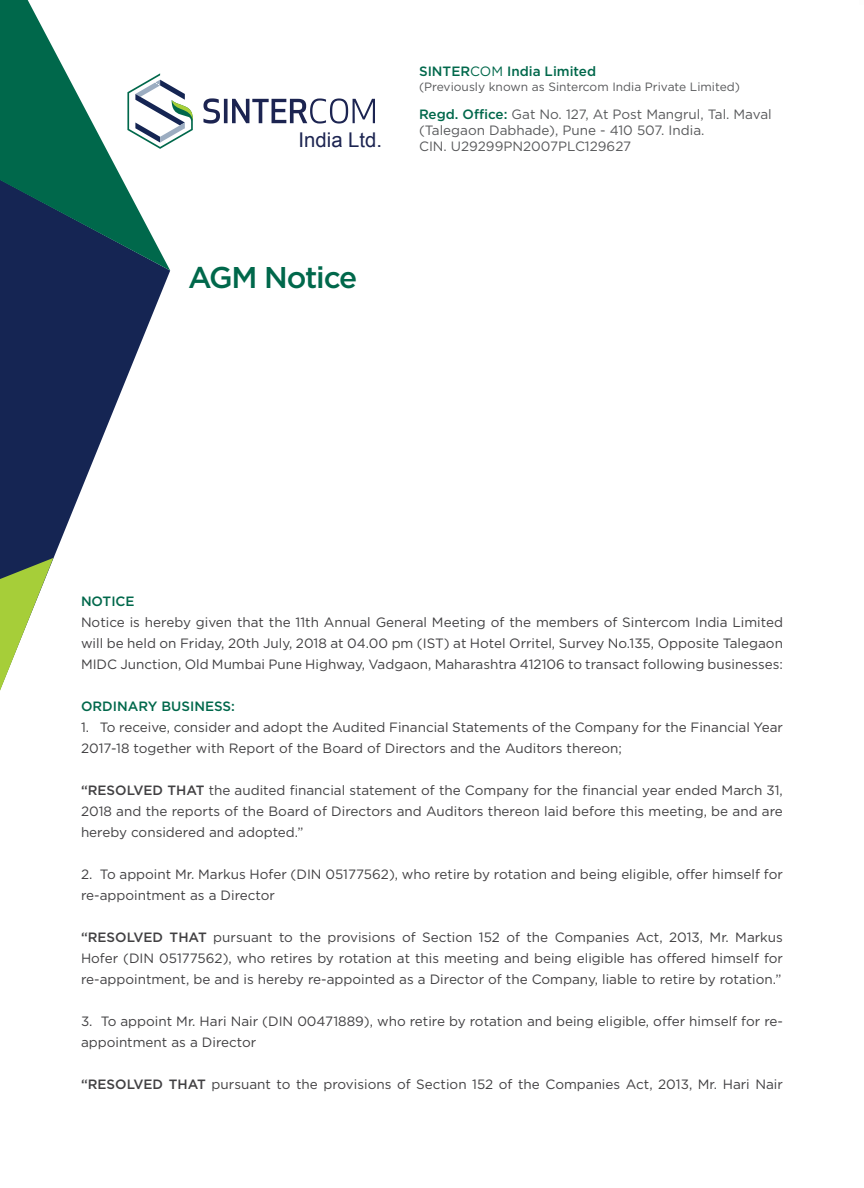
<style>
.page{position:relative;width:864px;height:1188px;background:#fff}
.page>*{position:absolute;margin:0;border:0;box-sizing:border-box;transform-origin:0 0}
.t1{font:500 30px "Gotham";letter-spacing:-.04em;color:#00684b}
.t2{font:20.25px "Arial";color:#1c2451}
.t3{font:13.5px/21px "Gotham";color:#414042;text-align:justify}
.t4{font:13.5px/15.8px "Gotham";color:#58595b}
.t5{font:500 13.5px "Gotham";color:#00684b}
.t6{font:12px "Gotham";color:#58595b}
.s1{font-weight:400}
.s2{font-weight:500;color:#00684b}
.s3{font-weight:500}
</style>
<div class="page">
<svg style="left:0;top:271px;width:170px;height:288px;fill:#152553"></svg>
<svg style="left:0;top:0;width:170px;height:271px"></svg>
<svg style="left:0;top:558px;width:53px;height:133px"></svg>
<svg style="left:127px;top:73px;width:66px;height:76px"></svg>
<svg style="left:203px;top:98px;width:172px;height:26px"></svg>
<h2 class="t2" style="left:299px;top:127px;width:85px">India Ltd.</h2>
<p class="t5" style="left:419px;top:62px;width:179px">SINTER<span class="s1">COM</span> India Limited</p>
<p class="t6" style="left:419px;top:79px;width:323px">(Previously known as Sintercom India Private Limited)</p>
<p class="t4" style="left:419px;top:106px;width:354px"><span class="s2">Regd. Office:</span> Gat No. 127, At Post Mangrul, Tal. Maval (Talegaon Dabhade), Pune - 410 507. India.<br>CIN. U29299PN2007PLC129627</p>
<h1 class="t1" style="left:188px;top:258px;width:171px">AGM Notice</h1>
<p class="t5" style="left:81px;top:593px;width:55px">NOTICE</p>
<p class="t3" style="left:81px;top:612px;width:704px">Notice is hereby given that the 11th Annual General Meeting of the members of Sintercom India Limited will be held on Friday, 20th July, 2018 at 04.00 pm (IST) at Hotel Orritel, Survey No.135, Opposite Talegaon MIDC Junction, Old Mumbai Pune Highway, Vadgaon, Maharashtra 412106 to transact following businesses:</p>
<p class="t5" style="left:81px;top:698px;width:156px">ORDINARY BUSINESS:</p>
<p class="t3" style="left:81px;top:717px;width:703px">1. To receive, consider and adopt the Audited Financial Statements of the Company for the Financial Year<br>2017-18 together with Report of the Board of Directors and the Auditors thereon;</p>
<p class="t3" style="left:81px;top:780px;width:703px"><span class="s3">“RESOLVED THAT</span> the audited financial statement of the Company for the financial year ended March 31, 2018 and the reports of the Board of Directors and Auditors thereon laid before this meeting, be and are hereby considered and adopted.”</p>
<p class="t3" style="left:81px;top:864px;width:703px">2. To appoint Mr. Markus Hofer (DIN 05177562), who retire by rotation and being eligible, offer himself for re-appointment as a Director</p>
<p class="t3" style="left:81px;top:927px;width:704px"><span class="s3">“RESOLVED THAT</span> pursuant to the provisions of Section 152 of the Companies Act, 2013, Mr. Markus Hofer (DIN 05177562), who retires by rotation at this meeting and being eligible has offered himself for re-appointment, be and is hereby re-appointed as a Director of the Company, liable to retire by rotation.”</p>
<p class="t3" style="left:81px;top:1011px;width:704px">3. To appoint Mr. Hari Nair (DIN 00471889), who retire by rotation and being eligible, offer himself for re&shy;appointment as a Director</p>
<p class="t3" style="left:81px;top:1074px;width:703px"><span class="s3">“RESOLVED THAT</span> pursuant to the provisions of Section 152 of the Companies Act, 2013, Mr. Hari Nair</p>
</div>
